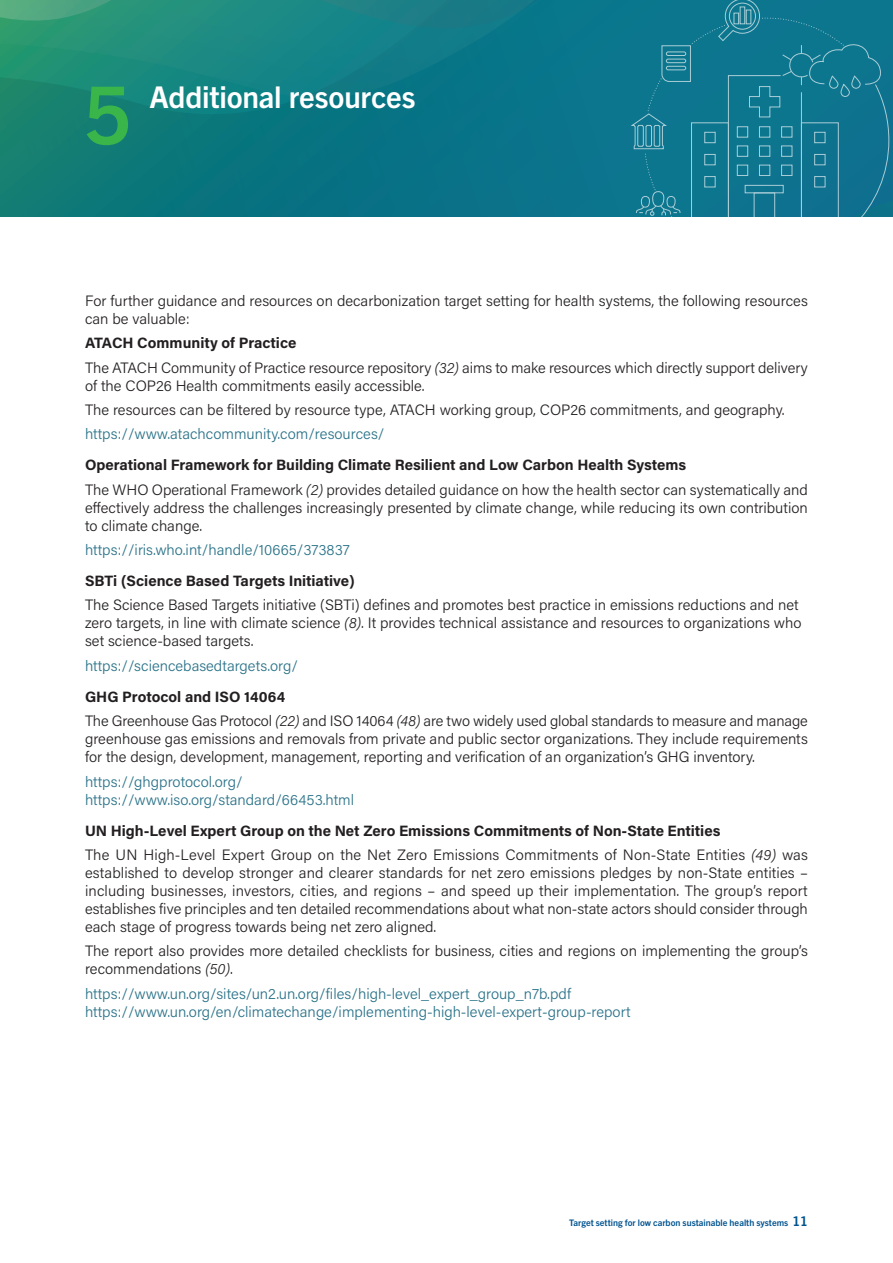
<style>
.page{position:relative;width:893px;height:1263px;background:#fff}
.page>*{position:absolute;margin:0;border:0;box-sizing:border-box;transform-origin:0 0}
.Head1-chapter{font:700 80.1px "Trade Gothic Next LT Pro";color:#3ab54a}
.Head1-chapter-2{font:700 30px "Trade Gothic Next LT Pro";letter-spacing:-.005em;color:#fff}
.Body-half-sp-aft{font:300 15px/18px "Acumin Pro";color:#231f20}
.Body-half-sp-aft-2{font:300 15px/18px "Acumin Pro";color:#297288}
.Body-half-sp-aft-3{font:700 15px "Acumin Pro";color:#231f20}
.Body{font:300 15px "Acumin Pro";color:#297288}
.t1{font:700 9px "Trade Gothic Next LT Pro";color:#01538f}
.s1{font-style:italic}
.s2{font-size:13.5px}
</style>
<div class="page">
<svg style="left:0;top:0;width:893px;height:216px;background:#127b86"></svg>
<h1 class="Head1-chapter" style="left:85px;top:59px;width:47px">5</h1>
<h1 class="Head1-chapter-2" style="left:149px;top:76px;width:268px">Additional resources</h1>
<p class="Body-half-sp-aft" style="left:85px;top:291px;width:724px">For further guidance and resources on decarbonization target setting for health systems, the following resources can be valuable:</p>
<p class="Body-half-sp-aft-3" style="left:85px;top:332px;width:213px">ATACH Community of Practice</p>
<p class="Body-half-sp-aft" style="left:85px;top:358px;width:724px">The ATACH Community of Practice resource repository <span class="s1">(32)</span> aims to make resources which directly support delivery of the COP26 Health commitments easily accessible.</p>
<p class="Body-half-sp-aft" style="left:85px;top:400px;width:701px">The resources can be filtered by resource type, ATACH working group, COP26 commitments, and geography.</p>
<p class="Body" style="left:85px;top:424px;width:301px">https://www.atachcommunity.com/resources/</p>
<p class="Body-half-sp-aft-3" style="left:85px;top:454px;width:603px">Operational Framework for Building Climate Resilient and Low Carbon Health Systems</p>
<p class="Body-half-sp-aft" style="left:85px;top:480px;width:724px;text-align:justify">The WHO Operational Framework <span class="s1">(2)</span> provides detailed guidance on how the health sector can systematically and effectively address the challenges increasingly presented by climate change, while reducing its own contribution to climate change.</p>
<p class="Body" style="left:85px;top:539px;width:266px">https://iris.who.int/handle/10665/373837</p>
<p class="Body-half-sp-aft-3" style="left:85px;top:570px;width:271px">SBTi (Science Based Targets Initiative)</p>
<p class="Body-half-sp-aft" style="left:85px;top:595px;width:718px">The Science Based Targets initiative (SBTi) defines and promotes best practice in emissions reductions and net zero targets, in line with climate science <span class="s1">(8)</span>. It provides technical assistance and resources to organizations who set science-based targets.</p>
<p class="Body-half-sp-aft-2" style="left:85px;top:656px;width:215px">https://sciencebasedtargets.org/</p>
<p class="Body-half-sp-aft-3" style="left:85px;top:686px;width:202px">GHG Protocol and ISO 14064</p>
<p class="Body-half-sp-aft" style="left:85px;top:711px;width:724px;text-align:justify">The Greenhouse Gas Protocol <span class="s1">(22)</span> and ISO 14064 <span class="s1">(48)</span> are two widely used global standards to measure and manage greenhouse gas emissions and removals from private and public sector organizations. They include requirements for the design, development, management, reporting and verification of an organization’s GHG inventory.</p>
<p class="Body-half-sp-aft-2" style="left:85px;top:772px;width:271px">https://ghgprotocol.org/ https://www.iso.org/standard/66453.html</p>
<p class="Body-half-sp-aft-3" style="left:85px;top:820px;width:637px">UN High-Level Expert Group on the Net Zero Emissions Commitments of Non-State Entities</p>
<p class="Body-half-sp-aft" style="left:85px;top:845px;width:724px;text-align:justify">The UN High-Level Expert Group on the Net Zero Emissions Commitments of Non-State Entities <span class="s1">(49)</span> was established to develop stronger and clearer standards for net zero emissions pledges by non-State entities – including businesses, investors, cities, and regions – and speed up their implementation. The group’s report establishes five principles and ten detailed recommendations about what non-state actors should consider through each stage of progress towards being net zero aligned.</p>
<p class="Body-half-sp-aft" style="left:85px;top:941px;width:724px">The report also provides more detailed checklists for business, cities and regions on implementing the group’s recommendations <span class="s1">(50)</span>.</p>
<p class="Body-half-sp-aft-2" style="left:85px;top:984px;width:547px">https://www.un.org/sites/un2.un.org/files/high-level_expert_group_n7b.pdf https://www.un.org/en/climatechange/implementing-high-level-expert-group-report</p>
<p class="t1" style="left:569px;top:1216px;width:240px">Target setting for low carbon sustainable health systems <span class="s2">11</span></p>
</div>
